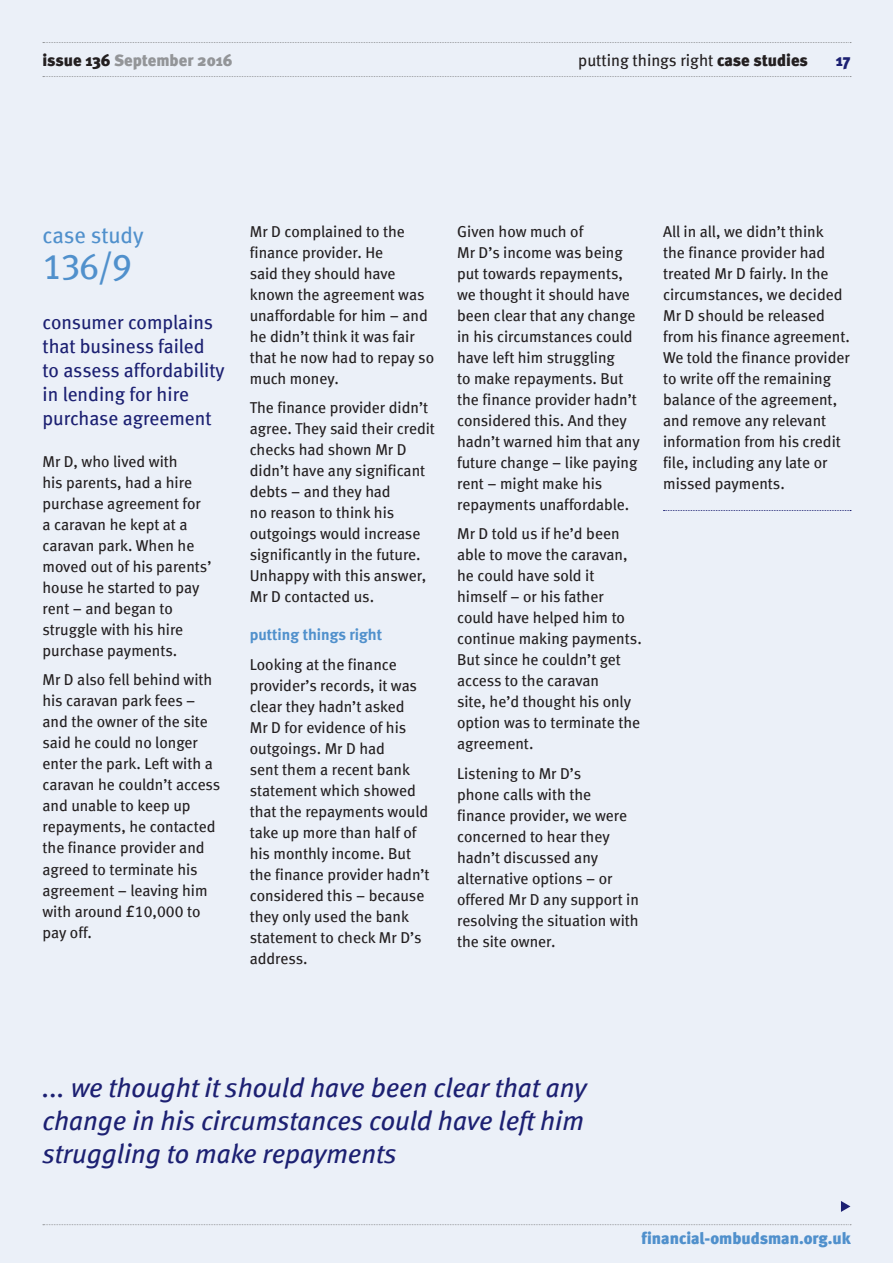
<style>
.page{position:relative;width:893px;height:1263px;background:#ebf0f8}
.page>*{position:absolute;margin:0;border:0;box-sizing:border-box;transform-origin:0 0}
.t1{font:36px "Meta Book LF";color:#5090cc}
.t2{font:italic 27px/33px "Meta Book LF";color:#1c2072;text-align:justify}
.t3{font:22.5px "Meta Book LF";letter-spacing:-.005em;color:#5090cc}
.t4{font:19.5px/24px "Meta Book LF";color:#1c2072}
.t5{font:900 16.5px "Meta";letter-spacing:-.01em;color:#231f20}
.t6{font:16.5px "Meta Book LF";color:#231f20}
.t7{font:900 16.5px "Meta";color:#5090cc}
.t8{font:900 16.5px "Meta";color:#939598}
.t9{font:900 16.5px "Meta";color:#1c2072}
.t10{font:15.75px/21px "Meta Book LF";color:#231f20}
.t11{font:15.75px "Meta Bold LF";color:#5090cc}
.s1{color:#231f20}
.s2{font-family:"Meta";font-weight:900}
.s3{font-family:"Meta Book LF";font-weight:400}
</style>
<div class="page">
<svg style="left:43px;top:1224px;width:808px;height:1px"></svg>
<svg style="left:43px;top:42px;width:808px;height:1px"></svg>
<svg style="left:43px;top:76px;width:808px;height:1px"></svg>
<svg style="left:841px;top:1201px;width:9px;height:11px"></svg>
<svg style="left:663px;top:510px;width:188px;height:1px"></svg>
<p class="t8" style="left:43px;top:51px;width:192px"><span class="s1">issue 136</span> September 2016</p>
<p class="t6" style="left:578px;top:51px;width:231px">putting things right <span class="s2">case studies</span></p>
<p class="t9" style="left:836px;top:51px;width:16px">17</p>
<p class="t5" style="left:482px;top:51px;width:328px"><span class="s3">awarding interest</span>: the ombudsman’ approach</p>
<h2 class="t3" style="left:43px;top:222px;width:103px">case study</h2>
<h2 class="t1" style="left:43px;top:245px;width:91px">136/9</h2>
<h3 class="t4" style="left:43px;top:310px;width:184px">consumer complains that business failed to assess affordability in lending for hire purchase agreement</h3>
<p class="t10" style="left:43px;top:451px;width:170px">Mr D, who lived with<br>his parents, had a hire purchase agreement for a caravan he kept at a caravan park. When he moved out of his parents’ house he started to pay rent – and began to struggle with his hire purchase payments.</p>
<p class="t10" style="left:43px;top:669px;width:179px">Mr D also fell behind with his caravan park fees – and the owner of the site said he could no longer enter the park. Left with a caravan he couldn’t access and unable to keep up repayments, he contacted the finance provider and agreed to terminate his agreement – leaving him with around £10,000 to pay off.</p>
<p class="t10" style="left:250px;top:221px;width:186px">Mr D complained to the finance provider. He<br>said they should have known the agreement was unaffordable for him – and he didn’t think it was fair that he now had to repay so much money.</p>
<p class="t10" style="left:250px;top:397px;width:187px">The finance provider didn’t agree. They said their credit checks had shown Mr D didn’t have any significant debts – and they had<br>no reason to think his outgoings would increase significantly in the future.<br>Unhappy with this answer,<br>Mr D contacted us.</p>
<h6 class="t11" style="left:250px;top:625px;width:134px">putting things right</h6>
<p class="t10" style="left:250px;top:654px;width:181px">Looking at the finance provider’s records, it was clear they hadn’t asked<br>Mr D for evidence of his outgoings. Mr D had<br>sent them a recent bank statement which showed that the repayments would take up more than half of his monthly income. But the finance provider hadn’t considered this – because they only used the bank statement to check Mr D’s address.</p>
<p class="t10" style="left:457px;top:221px;width:184px">Given how much of<br>Mr D’s income was being put towards repayments, we thought it should have been clear that any change in his circumstances could have left him struggling<br>to make repayments. But the finance provider hadn’t considered this. And they hadn’t warned him that any future change – like paying rent – might make his repayments unaffordable.</p>
<p class="t10" style="left:457px;top:523px;width:186px">Mr D told us if he’d been able to move the caravan, he could have sold it himself – or his father could have helped him to continue making payments.<br>But since he couldn’t get access to the caravan<br>site, he’d thought his only option was to terminate the agreement.</p>
<p class="t10" style="left:457px;top:763px;width:183px">Listening to Mr D’s<br>phone calls with the finance provider, we were concerned to hear they hadn’t discussed any alternative options – or offered Mr D any support in resolving the situation with the site owner.</p>
<p class="t10" style="left:663px;top:221px;width:188px">All in all, we didn’t think<br>the finance provider had treated Mr D fairly. In the circumstances, we decided<br>Mr D should be released from his finance agreement.<br>We told the finance provider to write off the remaining balance of the agreement, and remove any relevant information from his credit file, including any late or missed payments.</p>
<h2 class="t2" style="left:43px;top:1071px;width:546px">... we thought it should have been clear that any change in his circumstances could have left him struggling to make repayments</h2>
<p class="t7" style="left:642px;top:1229px;width:211px">financial-ombudsman.org.uk</p>
</div>
